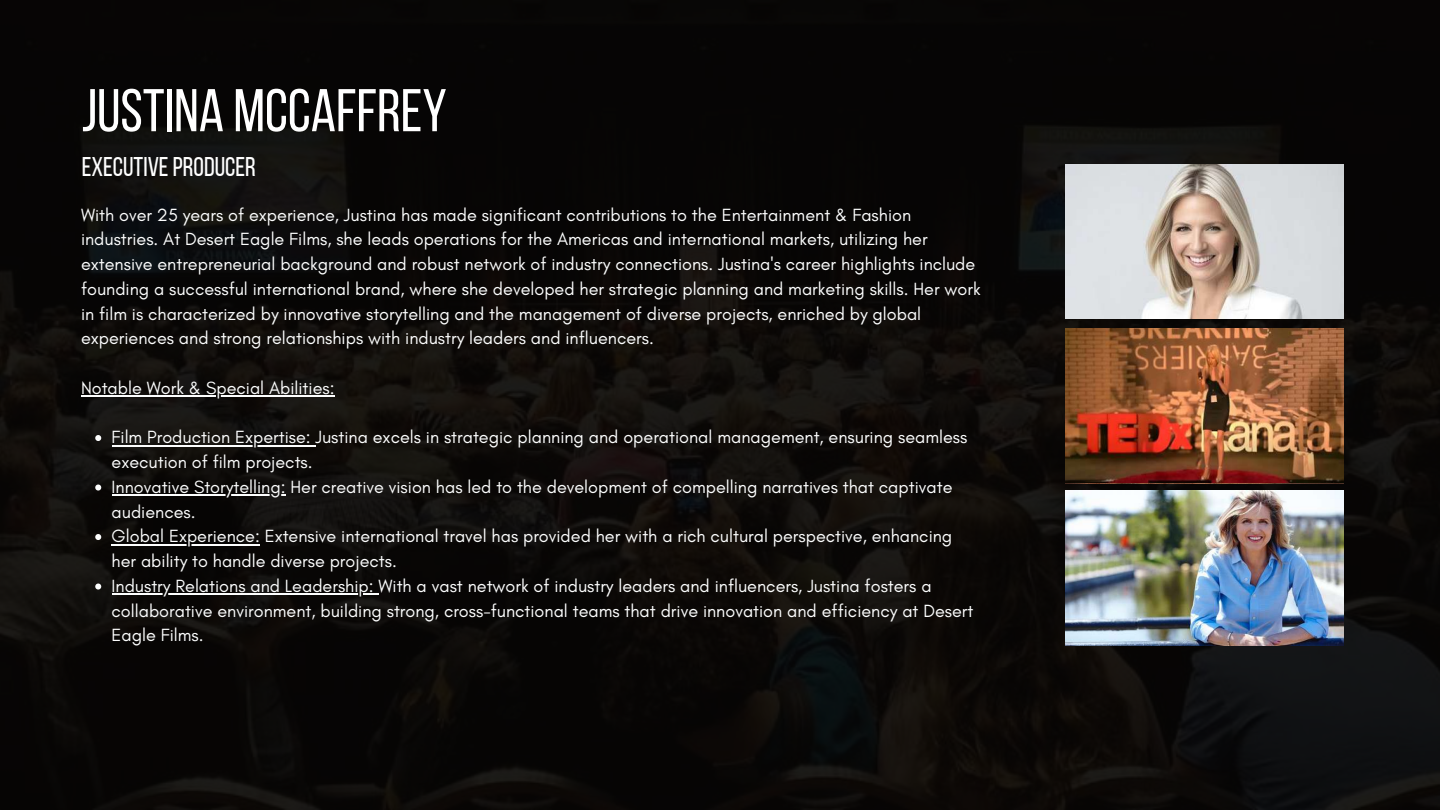
<style>
.page{position:relative;width:1440px;height:810px;background:#fff}
.page>*{position:absolute;margin:0;border:0;box-sizing:border-box;transform-origin:0 0}
.t1{font:60.2px "Bebas Neue";color:#fff}
.t2{font:27px "Bebas Neue";color:#fff}
.t3{font:18px/24.8px "Glacial Indifference";color:#fdfefe}
</style>
<div class="page">
<img style="left:0;top:0;width:1440px;height:810px">
<img style="left:1066px;top:164px;width:278px;height:155px">
<img style="left:1066px;top:328px;width:278px;height:155px">
<img style="left:1066px;top:491px;width:278px;height:154px">
<hr style="left:81px;top:395px;width:254px;height:2px;background:#fdfefe">
<svg style="left:95px;top:435px;width:6px;height:6px"></svg>
<hr style="left:112px;top:445px;width:204px;height:1px;background:#fdfefe">
<svg style="left:95px;top:485px;width:6px;height:6px"></svg>
<hr style="left:116px;top:494px;width:170px;height:2px;background:#fdfefe">
<svg style="left:95px;top:534px;width:6px;height:6px"></svg>
<svg style="left:112px;top:544px;width:18px;height:1px"></svg>
<hr style="left:130px;top:544px;width:130px;height:1px;background:#fdfefe">
<svg style="left:95px;top:584px;width:6px;height:6px"></svg>
<hr style="left:112px;top:593px;width:267px;height:2px;background:#fdfefe">
<h1 class="t1" style="left:82px;top:86px;width:367px">JUSTINA MCCAFFREY</h1>
<h2 class="t2" style="left:82px;top:156px;width:176px">EXECUTIVEPRODUCER</h2>
<p class="t3" style="left:81px;top:202px;width:901px">With over 25 years of experience, Justina has made significant contributions to the Entertainment &amp; Fashion industries. At Desert Eagle Films, she leads operations for the Americas and international markets, utilizing her extensive entrepreneurial background and robust network of industry connections. Justina's career highlights include founding a successful international brand, where she developed her strategic planning and marketing skills. Her work in film is characterized by innovative storytelling and the management of diverse projects, enriched by global experiences and strong relationships with industry leaders and influencers.</p>
<p class="t3" style="left:81px;top:375px;width:255px">Notable Work &amp; Special Abilities:</p>
<p class="t3" style="left:112px;top:425px;width:863px">Film Production Expertise: Justina excels in strategic planning and operational management, ensuring seamless execution of film projects.<br>Innovative Storytelling: Her creative vision has led to the development of compelling narratives that captivate audiences.<br>Global Experience: Extensive international travel has provided her with a rich cultural perspective, enhancing her ability to handle diverse projects.<br>Industry Relations and Leadership: With a vast network of industry leaders and influencers, Justina fosters a collaborative environment, building strong, cross-functional teams that drive innovation and efficiency at Desert Eagle Films.</p>
</div>
